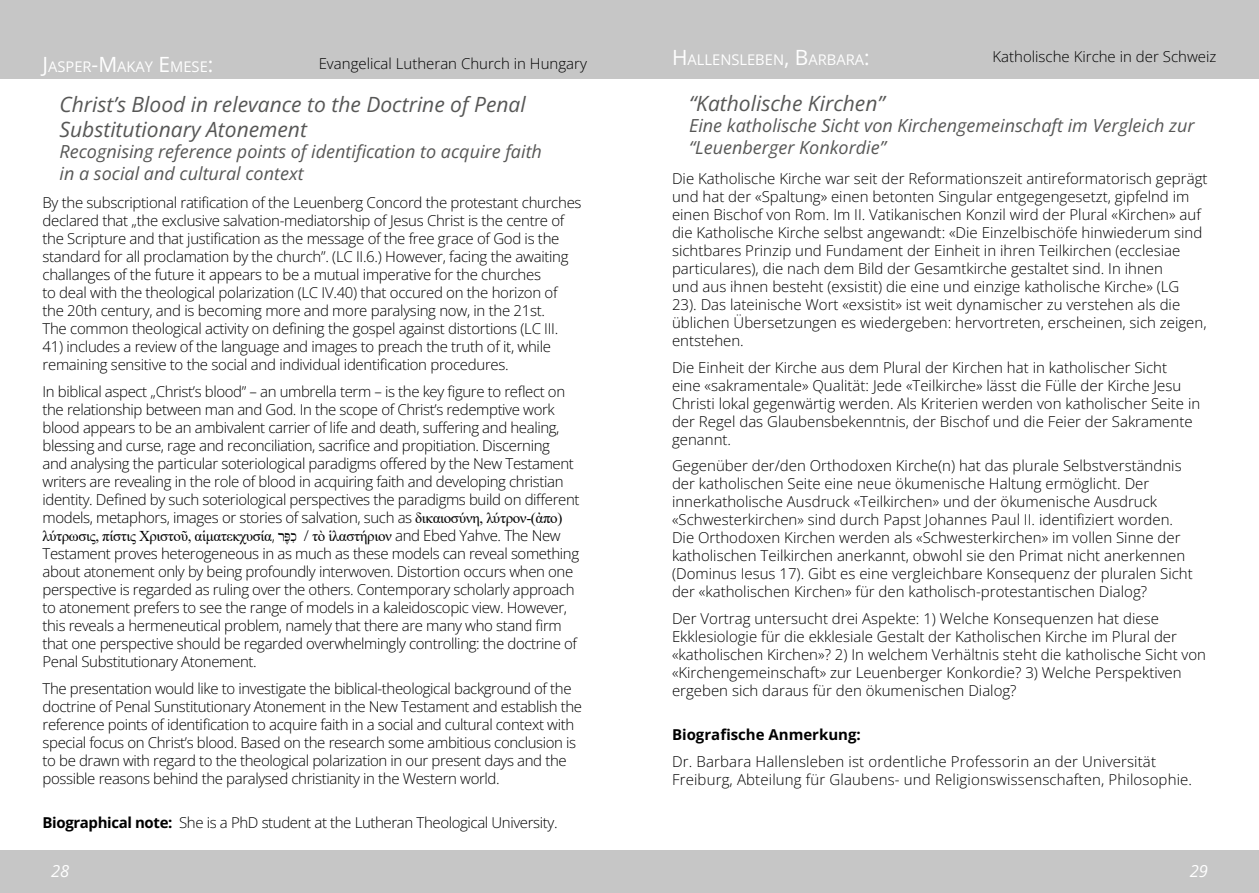
<style>
.page{position:relative;width:1259px;height:893px;background:#fff}
.page>*{position:absolute;margin:0;border:0;box-sizing:border-box;transform-origin:0 0}
.t1{font:italic 21px/25.2px "Open Sans";color:#575756}
.t2{font:italic 18px/21.6px "Open Sans";color:#575756}
.t3{font:italic 16.5px "Open Sans";color:#fff}
.t4{font:15px/18px "Open Sans";letter-spacing:-.02em;color:#000}
.t5{font:15px/18px "Open Sans";color:#000}
.t6{font:15px/26.5px "Open Sans";letter-spacing:.01em;color:#000}
.t7{font:15px "Times New Roman";letter-spacing:-.025em;color:#000}
.t8{font:14.7px "Open Sans";color:#fff}
.s1{font-size:21px}
.s2{font-family:"Times New Roman"}
.s3{font-family:"Open Sans"}
</style>
<div class="page">
<div style="left:0;top:850px;width:1259px;height:43px;background:#c6c6c6"></div>
<div style="left:0;top:0;width:1259px;height:79px;background:#c6c6c6"></div>
<p class="t8" style="left:43px;top:56px;width:172px"><span class="s1">J</span>ASPER<span class="s1">-M</span>AKAY <span class="s1">E</span> M ESE<span class="s1">:</span></p>
<h1 class="t1" style="left:60px;top:91px;width:468px">Christ’s Blood in relevance to the Doctrine of Penal<br>Substitutionary Atonement</h1>
<p class="t2" style="left:60px;top:140px;width:484px">Recognising reference points of identification to acquire faith in a social and cultural context</p>
<p class="t5" style="left:319px;top:54px;width:270px">Evangelical Lutheran Church in Hungary</p>
<p class="t4" style="left:43px;top:194px;width:540px">By the subscriptional ratification of the Leuenberg Concord the protestant churches declared that „the exclusive salvation-mediatorship of Jesus Christ is the centre of the Scripture and that justification as the message of the free grace of God is the standard for all proclamation by the church”. (LC II.6.) However, facing the awaiting challanges of the future it appears to be a mutual imperative for the churches<br>to deal with the theological polarization (LC IV.40) that occured on the horizon of the 20th century, and is becoming more and more paralysing now, in the 21st.<br>The common theological activity on defining the gospel against distortions (LC III.</p>
<p class="t4" style="left:43px;top:338px;width:510px">41) includes a review of the language and images to preach the truth of it, while remaining sensitive to the social and individual identification procedures.</p>
<p class="t4" style="left:43px;top:382px;width:538px">In biblical aspect „Christ’s blood” – an umbrella term – is the key figure to reflect on the relationship between man and God. In the scope of Christ’s redemptive work blood appears to be an ambivalent carrier of life and death, suffering and healing, blessing and curse, rage and reconciliation, sacrifice and propitiation. Discerning<br>and analysing the particular soteriological paradigms offered by the New Testament writers are revealing in the role of blood in acquiring faith and developing christian identity. Defined by such soteriological perspectives the paradigms build on different models, metaphors, images or stories of salvation, such as <span class="s2">δικαιοσύνη, λύτρον-(ἀπο)</span></p>
<p class="t7" style="left:43px;top:525px;width:520px">λύτρωσις, πίστις Χριστοῦ, αἱματεκχυσία<span class="s3">,</span> רֶפּ ׅכ <span class="s3">/</span> τὸ ἱλαστήριον <span class="s3">and Ebed Yahve. The New</span></p>
<p class="t4" style="left:43px;top:544px;width:538px">Testament proves heterogeneous in as much as these models can reveal something about atonement only by being profoundly interwoven. Distortion occurs when one perspective is regarded as ruling over the others. Contemporary scholarly approach to atonement prefers to see the range of models in a kaleidoscopic view. However, this reveals a hermeneutical problem, namely that there are many who stand firm that one perspective should be regarded overwhelmingly controlling: the doctrine of Penal Substitutionary Atonement.</p>
<p class="t4" style="left:43px;top:679px;width:541px">The presentation would like to investigate the biblical-theological background of the doctrine of Penal Sunstitutionary Atonement in the New Testament and establish the reference points of identification to acquire faith in a social and cultural context with special focus on Christ’s blood. Based on the research some ambitious conclusion is to be drawn with regard to the theological polarization in our present days and the possible reasons behind the paralysed christianity in the Western world.</p>
<p class="t4" style="left:43px;top:813px;width:516px">Biographical note: She is a PhD student at the Lutheran Theological University.</p>
<p class="t8" style="left:672px;top:50px;width:199px"><span class="s1">H</span>ALLENSLEBEN<span class="s1">, B</span>ARBARA<span class="s1">:</span></p>
<h1 class="t1" style="left:689px;top:90px;width:197px">“Katholische Kirchen”</h1>
<p class="t2" style="left:689px;top:114px;width:507px">Eine katholische Sicht von Kirchengemeinschaft im Vergleich zur “Leuenberger Konkordie”</p>
<p class="t5" style="left:992px;top:47px;width:225px">Katholische Kirche in der Schweiz</p>
<p class="t5" style="left:672px;top:169px;width:537px">Die Katholische Kirche war seit der Reformationszeit antireformatorisch geprägt und hat der «Spaltung» einen betonten Singular entgegengesetzt, gipfelnd im einen Bischof von Rom. Im II. Vatikanischen Konzil wird der Plural «Kirchen» auf die Katholische Kirche selbst angewandt: «Die Einzelbischöfe hinwiederum sind sichtbares Prinzip und Fundament der Einheit in ihren Teilkirchen (ecclesiae particulares), die nach dem Bild der Gesamtkirche gestaltet sind. In ihnen<br>und aus ihnen besteht (exsistit) die eine und einzige katholische Kirche» (LG 23). Das lateinische Wort «exsistit» ist weit dynamischer zu verstehen als die üblichen Übersetzungen es wiedergeben: hervortreten, erscheinen, sich zeigen, entstehen.</p>
<p class="t5" style="left:672px;top:358px;width:530px">Die Einheit der Kirche aus dem Plural der Kirchen hat in katholischer Sicht<br>eine «sakramentale» Qualität: Jede «Teilkirche» lässt die Fülle der Kirche Jesu Christi lokal gegenwärtig werden. Als Kriterien werden von katholischer Seite in der Regel das Glaubensbekenntnis, der Bischof und die Feier der Sakramente genannt.</p>
<p class="t5" style="left:672px;top:456px;width:522px">Gegenüber der/den Orthodoxen Kirche(n) hat das plurale Selbstverständnis der katholischen Seite eine neue ökumenische Haltung ermöglicht. Der innerkatholische Ausdruck «Teilkirchen» und der ökumenische Ausdruck «Schwesterkirchen» sind durch Papst Johannes Paul II. identifiziert worden.<br>Die Orthodoxen Kirchen werden als «Schwesterkirchen» im vollen Sinne der katholischen Teilkirchen anerkannt, obwohl sie den Primat nicht anerkennen (Dominus Iesus 17). Gibt es eine vergleichbare Konsequenz der pluralen Sicht der «katholischen Kirchen» für den katholisch-protestantischen Dialog?</p>
<p class="t5" style="left:672px;top:609px;width:535px">Der Vortrag untersucht drei Aspekte: 1) Welche Konsequenzen hat diese Ekklesiologie für die ekklesiale Gestalt der Katholischen Kirche im Plural der «katholischen Kirchen»? 2) In welchem Verhältnis steht die katholische Sicht von «Kirchengemeinschaft» zur Leuenberger Konkordie? 3) Welche Perspektiven ergeben sich daraus für den ökumenischen Dialog?</p>
<p class="t6" style="left:672px;top:721px;width:485px">Biografische Anmerkung:<br>Dr. Barbara Hallensleben ist ordentliche Professorin an der Universität</p>
<p class="t6" style="left:672px;top:765px;width:521px">Freiburg, Abteilung für Glaubens- und Religionswissenschaften, Philosophie.</p>
<p class="t3" style="left:51px;top:859px;width:20px">28</p>
<p class="t3" style="left:1189px;top:859px;width:20px">29</p>
</div>
